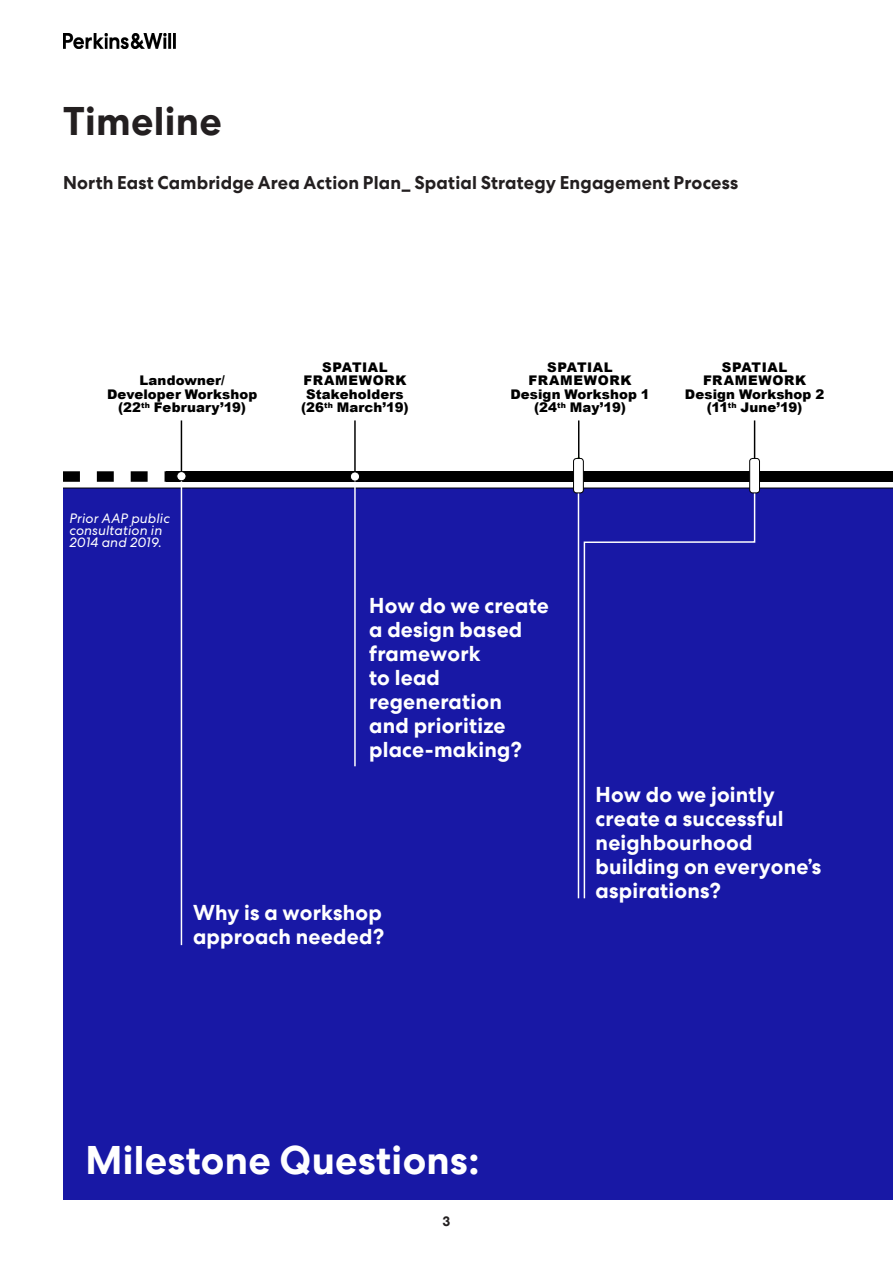
<style>
.page{position:relative;width:893px;height:1263px;background:#fff}
.page>*{position:absolute;margin:0;border:0;box-sizing:border-box;transform-origin:0 0}
.prop-body-10pt{font:700 39px "PW Centra No 2";letter-spacing:.01em;color:#fff}
.prop-heading-26pt{font:700 39px "PW Centra No 2";letter-spacing:.01em;color:#231f20}
.prop-body-10pt-2{font:700 21px/24px "PW Centra No 2";letter-spacing:.01em;color:#fff}
.prop-heading-12pt{font:700 18px "PW Centra No 2";letter-spacing:.01em;color:#231f20}
.prop-body-10pt-3{font:italic 13.5px/12px "PW Centra No 2";letter-spacing:.01em;color:#fff}
.t1{font:700 13.5px "PW Centra No 2";color:#231f20}
.Body{font:900 13.35px/13.5px "Arial";letter-spacing:.01em;color:#000;text-align:center}
.Body-2{font:900 13.35px/13.5px "Arial";letter-spacing:.045em;color:#000;text-align:center}
</style>
<div class="page">
<div style="left:166px;top:471px;width:727px;height:11px;background:#000"></div>
<hr style="left:577px;top:457px;width:3px;height:62px;background:#75b842">
<div style="left:63px;top:488px;width:830px;height:712px;background:#1818a5"></div>
<svg style="left:63px;top:471px;width:118px;height:11px"></svg>
<hr style="left:63px;top:488px;width:830px;height:1px;background:#000">
<hr style="left:354px;top:420px;width:2px;height:56px;background:#000">
<hr style="left:578px;top:420px;width:1px;height:56px;background:#000">
<hr style="left:754px;top:420px;width:1px;height:56px;background:#000">
<hr style="left:354px;top:476px;width:2px;height:290px;background:#fff">
<hr style="left:578px;top:476px;width:1px;height:422px;background:#fff">
<svg style="left:583px;top:487px;width:173px;height:412px"></svg>
<div style="left:350px;top:472px;width:10px;height:9px;background:#fff;border-radius:50%"></div>
<div style="left:350px;top:472px;width:10px;height:9px;border:1px solid #000;border-radius:50%"></div>
<div style="left:750px;top:458px;width:9px;height:35px;background:#fff;border-radius:3px"></div>
<div style="left:749px;top:458px;width:11px;height:35px;border:1px solid #000;border-radius:3px"></div>
<div style="left:573px;top:458px;width:10px;height:35px;background:#fff;border-radius:3px"></div>
<div style="left:573px;top:458px;width:11px;height:35px;border:1px solid #000;border-radius:3px"></div>
<hr style="left:181px;top:420px;width:1px;height:56px;background:#000">
<hr style="left:181px;top:476px;width:1px;height:469px;background:#fff">
<div style="left:177px;top:472px;width:9px;height:9px;background:#fff;border-radius:50%"></div>
<div style="left:177px;top:471px;width:9px;height:10px;border:1px solid #000;border-radius:50%"></div>
<img style="left:63px;top:34px;width:112px;height:15px">
<p class="prop-heading-26pt" style="left:63px;top:99px;width:160px">Timeline</p>
<p class="prop-heading-12pt" style="left:63px;top:172px;width:677px">North East Cambridge Area Action Plan_ Spatial Strategy Engagement Process</p>
<p class="Body" style="left:107px;top:373px;width:152px">Landowner/<br>Developer Workshop</p>
<p class="Body" style="left:118px;top:400px;width:129px">(22<sup>th</sup> February’19)</p>
<p class="prop-body-10pt-3" style="left:69px;top:512px;width:102px">Prior AAP public consultation in<br>2014 and 2019.</p>
<p class="Body-2" style="left:303px;top:360px;width:105px">SPATIAL<br>FRAMEWORK</p>
<p class="Body" style="left:306px;top:387px;width:99px">Stakeholders</p>
<p class="Body" style="left:301px;top:400px;width:109px">(26<sup>th</sup> March’19)</p>
<p class="Body-2" style="left:528px;top:360px;width:105px">SPATIAL<br>FRAMEWORK</p>
<p class="Body" style="left:510px;top:387px;width:141px">Design Workshop 1</p>
<p class="Body" style="left:534px;top:400px;width:93px">(24<sup>th</sup> May’19)</p>
<p class="Body-2" style="left:703px;top:360px;width:105px">SPATIAL<br>FRAMEWORK</p>
<p class="Body" style="left:685px;top:387px;width:141px">Design Workshop 2</p>
<p class="Body" style="left:707px;top:400px;width:97px">(11<sup>th</sup> June’19)</p>
<p class="prop-body-10pt-2" style="left:369px;top:594px;width:181px">How do we create a design based framework<br>to lead regeneration<br>and prioritize place-making?</p>
<p class="prop-body-10pt-2" style="left:596px;top:783px;width:227px">How do we jointly create a successful neighbourhood building on everyone’s aspirations?</p>
<p class="prop-body-10pt-2" style="left:193px;top:901px;width:193px">Why is a workshop approach needed?</p>
<p class="prop-body-10pt" style="left:86px;top:1138px;width:395px">Milestone Questions:</p>
<p class="t1" style="left:443px;top:1213px;width:9px">3</p>
</div>
